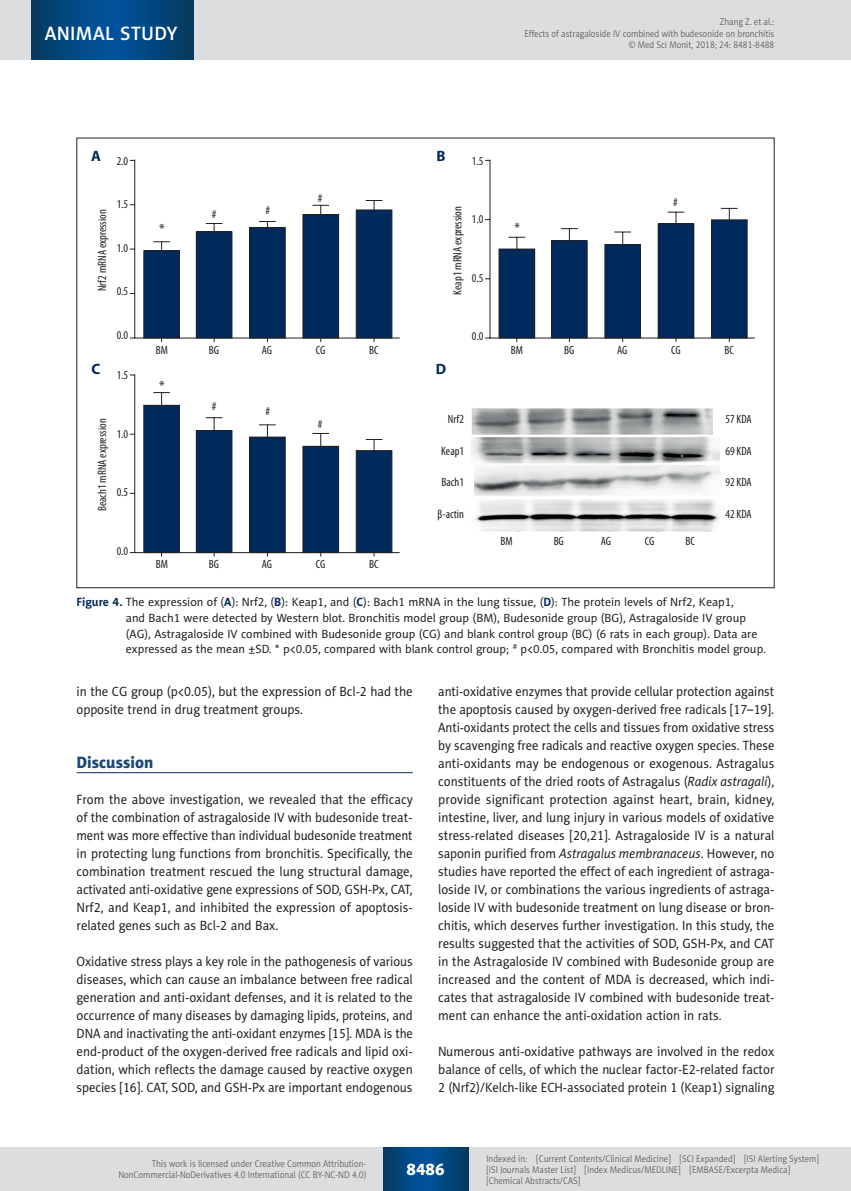
<style>
.page{position:relative;width:851px;height:1191px;background:#fff}
.page>*{position:absolute;margin:0;border:0;box-sizing:border-box;transform-origin:0 0}
.t1{font:19.5px "Naomi Sans EFN Medium";letter-spacing:.015em;color:#fff}
.MSM_Headline_1{font:16.5px "Naomi Sans EFN Heavy";color:#1a4574}
.t2{font:16.5px "Naomi Sans EFN Heavy";color:#fff}
.t3{font:700 15px "Myriad Pro";color:#00295c}
.t4{font:condensed 15px "Myriad Pro";color:#231f20}
.MSM_Body{font:13.5px/18px "Naomi Sans EFN";color:#231f20;text-align:justify;scale:.94 1}
.MSM_Body-2{font:13.5px/18px "Naomi Sans EFN";color:#231f20;text-align:justify;scale:.95 1}
.MSM_Rycina_tytul{font:12px/15.8px "Naomi Sans EFN";color:#231f20}
.t5{font:condensed 12px "Myriad Pro";color:#231f20}
.t6{font:9.75px/11.2px "Naomi Sans EFN Light";color:#57585a;text-align:right;scale:.9 1}
.s1{font-weight:700;color:#00295c}
.s2{font-style:italic}
</style>
<div class="page">
<hr style="left:77px;top:772px;width:335px;height:1px;background:#00295c">
<img style="left:471px;top:408px;width:248px;height:124px">
<hr style="left:134px;top:160px;width:1px;height:178px;background:#231f20">
<hr style="left:130px;top:338px;width:269px;height:1px;background:#231f20">
<svg style="left:143px;top:200px;width:240px;height:142px"></svg>
<div style="left:356px;top:210px;width:36px;height:128px;background:#00295c;border:1px solid #231f20"></div>
<hr style="left:489px;top:160px;width:1px;height:178px;background:#231f20">
<hr style="left:485px;top:338px;width:269px;height:1px;background:#231f20">
<svg style="left:498px;top:208px;width:240px;height:134px"></svg>
<div style="left:711px;top:219px;width:36px;height:119px;background:#00295c;border:1px solid #231f20"></div>
<hr style="left:134px;top:374px;width:1px;height:179px;background:#231f20">
<hr style="left:130px;top:552px;width:269px;height:1px;background:#231f20">
<hr style="left:161px;top:392px;width:1px;height:164px;background:#231f20">
<svg style="left:153px;top:392px;width:17px;height:1px"></svg>
<svg style="left:143px;top:404px;width:240px;height:153px"></svg>
<div style="left:356px;top:450px;width:36px;height:103px;background:#00295c;border:1px solid #231f20"></div>
<div style="left:0;top:1148px;width:850px;height:43px;background:#dcdddf"></div>
<svg style="left:383px;top:1147px;width:85px;height:43px;background:#02477e"></svg>
<div style="left:0;top:0;width:850px;height:60px;background:#dcdddf"></div>
<hr style="left:850px;top:0;width:1px;height:60px;background:#dcdddf">
<svg style="left:32px;top:0;width:161px;height:60px;background:#02477f"></svg>
<h1 class="t1" style="left:45px;top:22px;width:134px">ANIMAL STUDY</h1>
<p class="t3" style="left:91px;top:147px;width:11px">A</p>
<p class="t5" style="left:96px;top:291px;width:84px;rotate:-90deg">Nrf2 mRNA expression</p>
<p class="t5" style="left:117px;top:154px;width:13px">2.0</p>
<p class="t5" style="left:117px;top:198px;width:13px">1.5</p>
<p class="t5" style="left:117px;top:241px;width:13px">1.0</p>
<p class="t5" style="left:117px;top:285px;width:13px">0.5</p>
<p class="t5" style="left:117px;top:328px;width:13px">0.0</p>
<p class="t3" style="left:91px;top:359px;width:10px">C</p>
<p class="t5" style="left:117px;top:369px;width:13px">1.5</p>
<p class="t5" style="left:96px;top:511px;width:94px;rotate:-90deg">Beach1 mRNA expression</p>
<p class="t5" style="left:117px;top:427px;width:13px">1.0</p>
<p class="t5" style="left:117px;top:486px;width:13px">0.5</p>
<p class="t5" style="left:117px;top:544px;width:13px">0.0</p>
<p class="t4" style="left:159px;top:221px;width:7px">*</p>
<p class="t5" style="left:156px;top:343px;width:14px">BM</p>
<p class="t4" style="left:159px;top:378px;width:7px">*</p>
<p class="t5" style="left:156px;top:558px;width:14px">BM</p>
<p class="t5" style="left:212px;top:207px;width:6px">#</p>
<p class="t5" style="left:265px;top:203px;width:6px">#</p>
<p class="t5" style="left:318px;top:192px;width:6px">#</p>
<p class="t5" style="left:209px;top:343px;width:12px">BG</p>
<p class="t5" style="left:262px;top:343px;width:12px">AG</p>
<p class="t5" style="left:316px;top:343px;width:11px">CG</p>
<p class="t5" style="left:369px;top:343px;width:11px">BC</p>
<p class="t5" style="left:212px;top:399px;width:6px">#</p>
<p class="t5" style="left:265px;top:404px;width:6px">#</p>
<p class="t5" style="left:318px;top:418px;width:6px">#</p>
<p class="t5" style="left:209px;top:558px;width:12px">BG</p>
<p class="t5" style="left:262px;top:558px;width:12px">AG</p>
<p class="t5" style="left:316px;top:558px;width:11px">CG</p>
<p class="t5" style="left:369px;top:558px;width:11px">BC</p>
<p class="t6" style="left:524px;top:16px;width:279px">Zhang Z. et al.:<br>Effects of astragaloside IV combined with budesonide on bronchitis © Med Sci Monit, 2018; 24: 8481-8488</p>
<p class="t3" style="left:436px;top:147px;width:11px">B</p>
<p class="t5" style="left:472px;top:154px;width:13px">1.5</p>
<p class="t5" style="left:451px;top:295px;width:90px;rotate:-90deg">Keap1 mRNA expression</p>
<p class="t5" style="left:472px;top:213px;width:13px">1.0</p>
<p class="t5" style="left:472px;top:271px;width:13px">0.5</p>
<p class="t3" style="left:435px;top:359px;width:12px">D</p>
<p class="t5" style="left:472px;top:330px;width:13px">0.0</p>
<p class="t5" style="left:447px;top:413px;width:18px">Nrf2</p>
<p class="t5" style="left:441px;top:444px;width:24px">Keap1</p>
<p class="t5" style="left:441px;top:476px;width:24px">Bach1</p>
<p class="t5" style="left:437px;top:507px;width:28px">β-actin</p>
<p class="t4" style="left:514px;top:220px;width:7px">*</p>
<p class="t5" style="left:673px;top:195px;width:6px">#</p>
<p class="t5" style="left:511px;top:343px;width:14px">BM</p>
<p class="t5" style="left:564px;top:343px;width:12px">BG</p>
<p class="t5" style="left:617px;top:343px;width:12px">AG</p>
<p class="t5" style="left:671px;top:343px;width:11px">CG</p>
<p class="t5" style="left:724px;top:343px;width:11px">BC</p>
<p class="t5" style="left:725px;top:413px;width:28px">57 KDA</p>
<p class="t5" style="left:725px;top:444px;width:28px">69 KDA</p>
<p class="t5" style="left:725px;top:476px;width:28px">92 KDA</p>
<p class="t5" style="left:725px;top:507px;width:28px">42 KDA</p>
<p class="t5" style="left:500px;top:534px;width:14px">BM</p>
<p class="t5" style="left:553px;top:534px;width:12px">BG</p>
<p class="t5" style="left:600px;top:534px;width:12px">AG</p>
<p class="t5" style="left:644px;top:534px;width:11px">CG</p>
<p class="t5" style="left:685px;top:534px;width:11px">BC</p>
<p class="MSM_Rycina_tytul" style="left:126px;top:594px;width:641px;text-indent:-49px"><span class="s1">Figure 4.</span> The expression of (<span class="s1">A</span>): Nrf2, (<span class="s1">B</span>): Keap1, and (<span class="s1">C</span>): Bach1 mRNA in the lung tissue, (<span class="s1">D</span>): The protein levels of Nrf2, Keap1,<br>and Bach1 were detected by Western blot. Bronchitis model group (BM), Budesonide group (BG), Astragaloside IV group (AG), Astragaloside IV combined with Budesonide group (CG) and blank control group (BC) (6 rats in each group). Data are expressed as the mean ±SD. * p&lt;0.05, compared with blank control group; <sup>#</sup> p&lt;0.05, compared with Bronchitis model group.</p>
<p class="MSM_Body-2" style="left:77px;top:682px;width:355px">in the CG group (p&lt;0.05), but the expression of Bcl-2 had the opposite trend in drug treatment groups.</p>
<p class="MSM_Headline_1" style="left:77px;top:752px;width:78px">Discussion</p>
<p class="MSM_Body-2" style="left:77px;top:790px;width:355px">From the above investigation, we revealed that the efficacy of the combination of astragaloside IV with budesonide treat&shy;ment was more effective than individual budesonide treatment in protecting lung functions from bronchitis. Specifically, the combination treatment rescued the lung structural damage, activated anti-oxidative gene expressions of SOD, GSH-Px, CAT, Nrf2, and Keap1, and inhibited the expression of apoptosis&shy;related genes such as Bcl-2 and Bax.</p>
<p class="MSM_Body" style="left:77px;top:952px;width:359px">Oxidative stress plays a key role in the pathogenesis of various diseases, which can cause an imbalance between free radical generation and anti-oxidant defenses, and it is related to the occurrence of many diseases by damaging lipids, proteins, and DNA and inactivating the anti-oxidant enzymes [15]. MDA is the end-product of the oxygen-derived free radicals and lipid oxi&shy;dation, which reflects the damage caused by reactive oxygen species [16]. CAT, SOD, and GSH-Px are important endogenous</p>
<p class="MSM_Body" style="left:438px;top:682px;width:359px">anti-oxidative enzymes that provide cellular protection against the apoptosis caused by oxygen-derived free radicals [17–19].<br>Anti-oxidants protect the cells and tissues from oxidative stress by scavenging free radicals and reactive oxygen species. These anti-oxidants may be endogenous or exogenous. Astragalus constituents of the dried roots of Astragalus (<span class="s2">Radix astragali</span>), provide significant protection against heart, brain, kidney, intestine, liver, and lung injury in various models of oxidative stress-related diseases [20,21]. Astragaloside IV is a natural saponin purified from <span class="s2">Astragalus membranaceus</span>. However, no studies have reported the effect of each ingredient of astraga&shy;loside IV, or combinations the various ingredients of astraga&shy;loside IV with budesonide treatment on lung disease or bron&shy;chitis, which deserves further investigation. In this study, the results suggested that the activities of SOD, GSH-Px, and CAT in the Astragaloside IV combined with Budesonide group are increased and the content of MDA is decreased, which indi&shy;cates that astragaloside IV combined with budesonide treat&shy;ment can enhance the anti-oxidation action in rats.</p>
<p class="MSM_Body-2" style="left:438px;top:1042px;width:355px">Numerous anti-oxidative pathways are involved in the redox balance of cells, of which the nuclear factor-E2-related factor 2 (Nrf2)/Kelch-like ECH-associated protein 1 (Keap1) signaling</p>
<p class="t6" style="left:118px;top:1158px;width:277px">This work is licensed under Creative Common Attribution-<br>NonCommercial-NoDerivatives 4.0 International (CC BY-NC-ND 4.0)</p>
<p class="t2" style="left:406px;top:1159px;width:40px">8486</p>
<p class="t6" style="left:486px;top:1152px;width:371px;text-align:left">Indexed in: [Current Contents/Clinical Medicine] [SCI Expanded] [ISI Alerting System] [ISI Journals Master List] [Index Medicus/MEDLINE] [EMBASE/Excerpta Medica] [Chemical Abstracts/CAS]</p>
</div>
